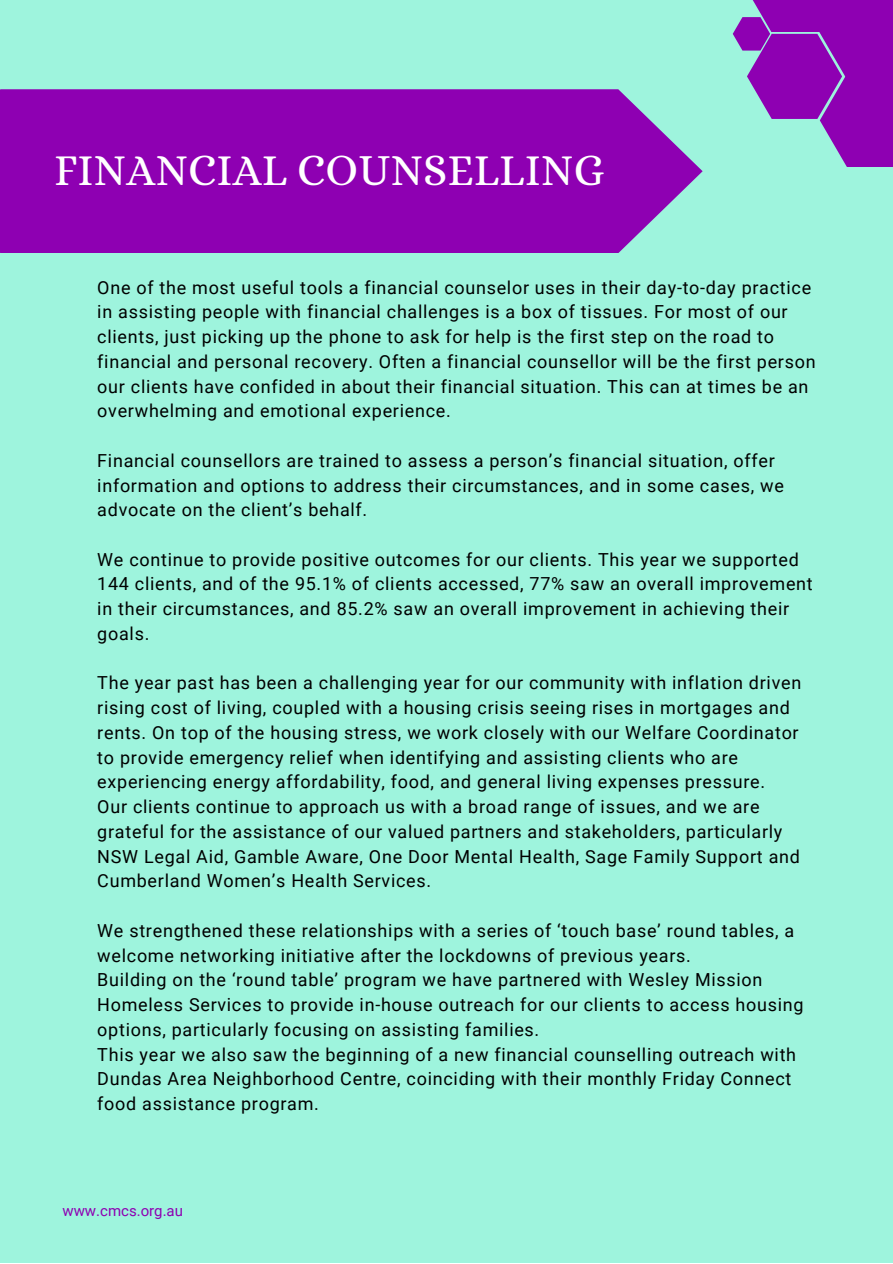
<style>
.page{position:relative;width:893px;height:1264px;background:#fff}
.page>*{position:absolute;margin:0;border:0;box-sizing:border-box;transform-origin:0 0}
.t1{font:44.55px "Alice";color:#fff}
.t2{font:18px/24.8px "Roboto";letter-spacing:.04em;color:#000}
.t3{font:15px "Roboto";color:#8e00b2}
</style>
<div class="page">
<div style="left:0;top:0;width:892px;height:1262px;background:#9ef4dd"></div>
<div style="left:800px;top:0;width:92px;height:113px;background:#8e00b2"></div>
<svg style="left:732px;top:17px;width:160px;height:150px"></svg>
<div style="left:744px;top:0;width:113px;height:32px;background:#8e00b2"></div>
<div style="left:0;top:89px;width:702px;height:164px;background:#8e00b2"></div>
<h1 class="t1" style="left:54px;top:144px;width:552px">FINANCIAL COUNSELLING</h1>
<p class="t2" style="left:97px;top:275px;width:719px">One of the most useful tools a financial counselor uses in their day-to-day practice in assisting people with financial challenges is a box of tissues. For most of our clients, just picking up the phone to ask for help is the first step on the road to financial and personal recovery. Often a financial counsellor will be the first person our clients have confided in about their financial situation. This can at times be an overwhelming and emotional experience.</p>
<p class="t2" style="left:97px;top:448px;width:688px">Financial counsellors are trained to assess a person’s financial situation, offer information and options to address their circumstances, and in some cases, we advocate on the client’s behalf.</p>
<p class="t2" style="left:97px;top:547px;width:716px">We continue to provide positive outcomes for our clients. This year we supported 144 clients, and of the 95.1% of clients accessed, 77% saw an overall improvement in their circumstances, and 85.2% saw an overall improvement in achieving their goals.</p>
<p class="t2" style="left:97px;top:671px;width:705px">The year past has been a challenging year for our community with inflation driven rising cost of living, coupled with a housing crisis seeing rises in mortgages and rents. On top of the housing stress, we work closely with our Welfare Coordinator to provide emergency relief when identifying and assisting clients who are experiencing energy affordability, food, and general living expenses pressure.<br>Our clients continue to approach us with a broad range of issues, and we are grateful for the assistance of our valued partners and stakeholders, particularly NSW Legal Aid, Gamble Aware, One Door Mental Health, Sage Family Support and Cumberland Women’s Health Services.</p>
<p class="t2" style="left:97px;top:918px;width:707px">We strengthened these relationships with a series of ‘touch base’ round tables, a welcome networking initiative after the lockdowns of previous years.<br>Building on the ‘round table’ program we have partnered with Wesley Mission Homeless Services to provide in-house outreach for our clients to access housing options, particularly focusing on assisting families.<br>This year we also saw the beginning of a new financial counselling outreach with Dundas Area Neighborhood Centre, coinciding with their monthly Friday Connect food assistance program.</p>
<p class="t3" style="left:62px;top:1201px;width:122px">www.cmcs.org.au</p>
</div>
